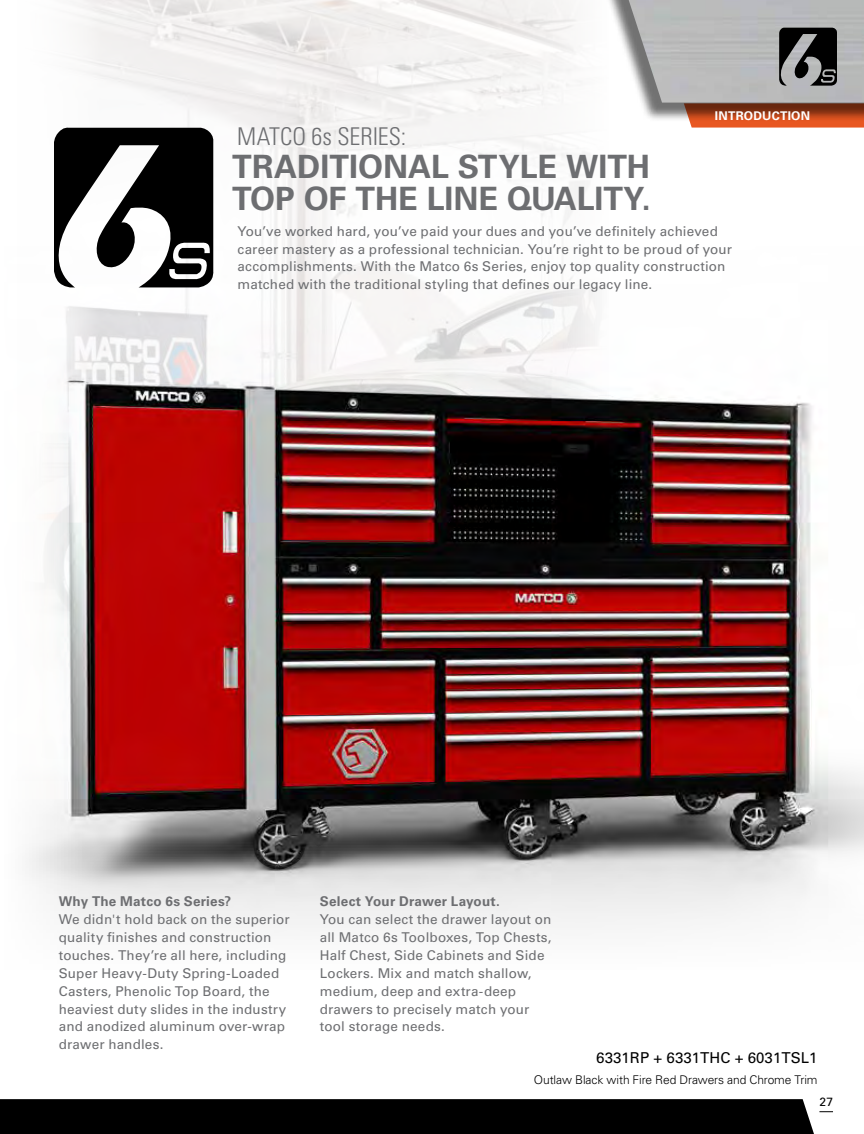
<style>
.page{position:relative;width:864px;height:1134px;background:#fff}
.page>*{position:absolute;margin:0;border:0;box-sizing:border-box;transform-origin:0 0}
.t1{font:700 32.1px/31.3px "Univers LT Std";color:#6d6e71}
.t2{font:300 condensed 24.45px "Univers LT Std";color:#6d6e71}
.t3{font:15px "Univers LT Std";letter-spacing:.005em;color:#000}
.t4{font:13.5px/17.9px "Univers LT Std";letter-spacing:.01em;color:#6d6e71}
.t5{font:700 13.5px "Univers LT Std";letter-spacing:.015em;color:#6d6e71}
.t6{font:300 12px "Univers LT Std";letter-spacing:-.005em;color:#000}
.t7{font:700 12px "Univers LT Std";letter-spacing:.02em;color:#fff}
.t8{font:12px "Univers LT Std";color:#000}
</style>
<div class="page">
<svg style="left:54px;top:127px;width:160px;height:119px"></svg>
<img style="left:18px;top:246px;width:846px;height:682px">
<img style="left:69px;top:381px;width:333px;height:492px">
<svg style="left:690px;top:122px;width:174px;height:6px"></svg>
<div style="left:0;top:1099px;width:833px;height:35px;background:#000"></div>
<div style="left:602px;top:0;width:262px;height:122px;background:#000;opacity:.56"></div>
<img style="left:620px;top:0;width:244px;height:103px">
<svg style="left:775px;top:27px;width:62px;height:59px;background:#4e4e4f"></svg>
<h2 class="t2" style="left:237px;top:121px;width:170px">MATCO 6s SERIES:</h2>
<h1 class="t1" style="left:232px;top:152px;width:420px">TRADITIONAL STYLE WITH<br>TOP OF THE LINE QUALITY.</h1>
<p class="t7" style="left:715px;top:109px;width:97px">INTRODUCTION</p>
<p class="t4" style="left:238px;top:222px;width:496px">You’ve worked hard, you’ve paid your dues and you’ve definitely achieved career mastery as a professional technician. You’re right to be proud of your accomplishments. With the Matco 6s Series, enjoy top quality construction matched with the traditional styling that defines our legacy line.</p>
<p class="t5" style="left:59px;top:894px;width:174px">Why The Matco 6s Series?</p>
<p class="t4" style="left:59px;top:911px;width:232px">We didn't hold back on the superior quality finishes and construction touches. They’re all here, including<br>Super Heavy-Duty Spring-Loaded<br>Casters, Phenolic Top Board, the heaviest duty slides in the industry and anodized aluminum over-wrap drawer handles.</p>
<p class="t5" style="left:320px;top:894px;width:182px">Select Your Drawer Layout.</p>
<p class="t4" style="left:320px;top:911px;width:233px">You can select the drawer layout on all Matco 6s Toolboxes, Top Chests,<br>Half Chest, Side Cabinets and Side<br>Lockers. Mix and match shallow, medium, deep and extra-deep drawers to precisely match your tool storage needs.</p>
<p class="t3" style="left:596px;top:1049px;width:223px">6331RP + 6331THC + 6031TSL1</p>
<p class="t6" style="left:534px;top:1072px;width:285px">Outlaw Black with Fire Red Drawers and Chrome Trim</p>
<p class="t8" style="left:819px;top:1095px;width:15px">27</p>
</div>
